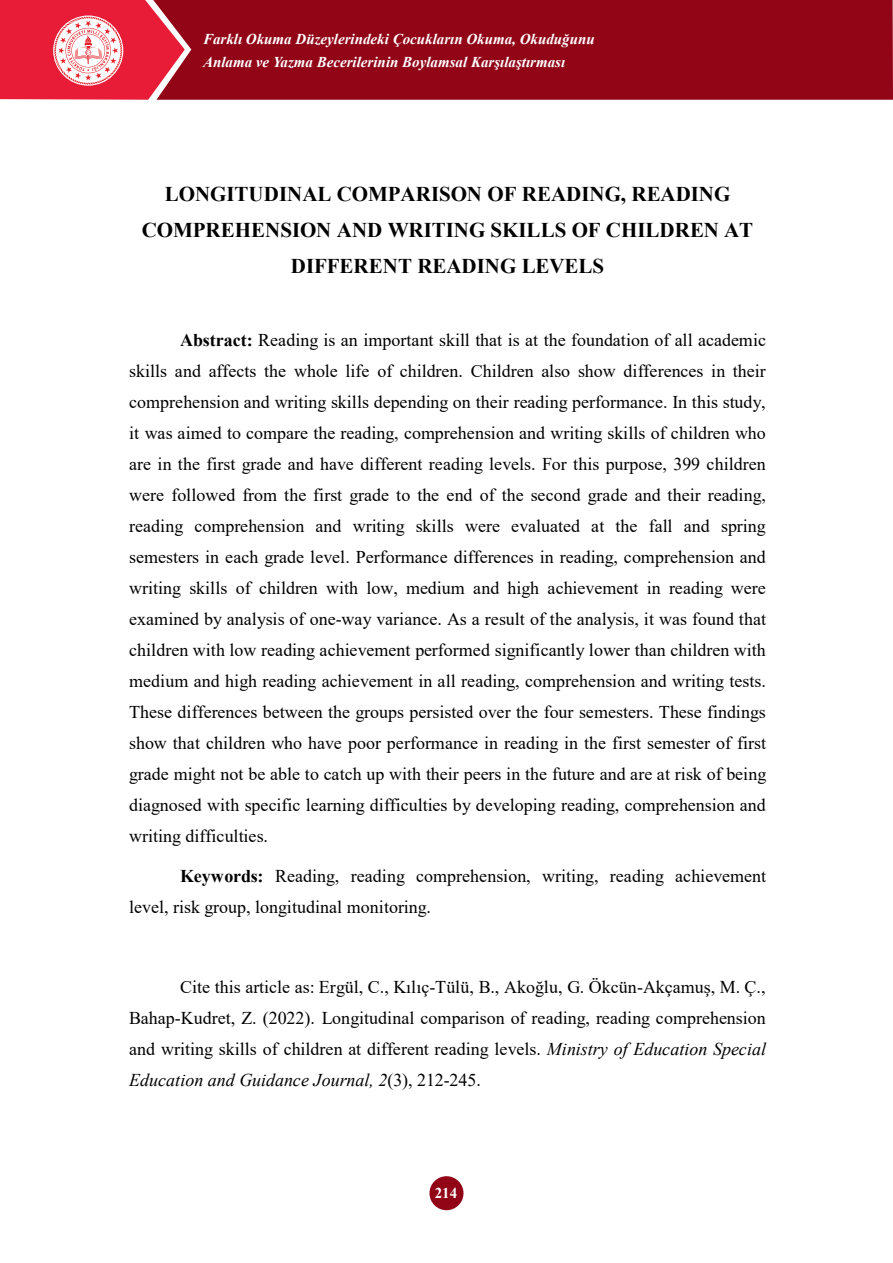
<style>
.page{position:relative;width:893px;height:1263px;background:#fff}
.page>*{position:absolute;margin:0;border:0;box-sizing:border-box;transform-origin:0 0}
.t1{font:700 21px/36.3px "Times New Roman";color:#000;text-align:center}
.t2{font:18px/31px "Times New Roman";color:#000;text-align:justify}
.t3{font:italic 700 15px/22.5px "Times New Roman";color:#fff}
.t4{font:700 15px "Times New Roman";color:#fff}
.s1{font-weight:700}
.s2{font-style:italic}
</style>
<div class="page">
<div style="left:185px;top:0;width:708px;height:100px;background:#910517"></div>
<svg style="left:0;top:0;width:185px;height:100px;background:#e6485b"></svg>
<div style="left:429px;top:1176px;width:34px;height:34px;background:#910517;border-radius:50%"></div>
<p class="t3" style="left:203px;top:28px;width:393px">Farklı Okuma Düzeylerindeki Çocukların Okuma, Okuduğunu<br>Anlama ve Yazma Becerilerinin Boylamsal Karşılaştırması</p>
<p class="t1" style="left:142px;top:175px;width:613px">LONGITUDINAL COMPARISON OF READING, READING<br>COMPREHENSION AND WRITING SKILLS OF CHILDREN AT<br>DIFFERENT READING LEVELS</p>
<p class="t2" style="left:129px;top:324px;width:639px;text-indent:51px"><span class="s1">Abstract:</span> Reading is an important skill that is at the foundation of all academic skills and affects the whole life of children. Children also show differences in their comprehension and writing skills depending on their reading performance. In this study, it was aimed to compare the reading, comprehension and writing skills of children who are in the first grade and have different reading levels. For this purpose, 399 children were followed from the first grade to the end of the second grade and their reading, reading comprehension and writing skills were evaluated at the fall and spring semesters in each grade level. Performance differences in reading, comprehension and writing skills of children with low, medium and high achievement in reading were examined by analysis of one-way variance. As a result of the analysis, it was found that children with low reading achievement performed significantly lower than children with medium and high reading achievement in all reading, comprehension and writing tests.<br>These differences between the groups persisted over the four semesters. These findings show that children who have poor performance in reading in the first semester of first grade might not be able to catch up with their peers in the future and are at risk of being diagnosed with specific learning difficulties by developing reading, comprehension and writing difficulties.</p>
<p class="t2" style="left:129px;top:860px;width:638px;text-indent:51px"><span class="s1">Keywords:</span> Reading, reading comprehension, writing, reading achievement level, risk group, longitudinal monitoring.</p>
<p class="t2" style="left:129px;top:971px;width:638px;text-indent:51px">Cite this article as: Ergül, C., Kılıç-Tülü, B., Akoğlu, G. Ökcün-Akçamuş, M. Ç., Bahap-Kudret, Z. (2022). Longitudinal comparison of reading, reading comprehension and writing skills of children at different reading levels. <span class="s2">Ministry of Education Special Education and Guidance Journal, 2</span>(3), 212-245.</p>
<p class="t4" style="left:435px;top:1182px;width:24px">214</p>
</div>
